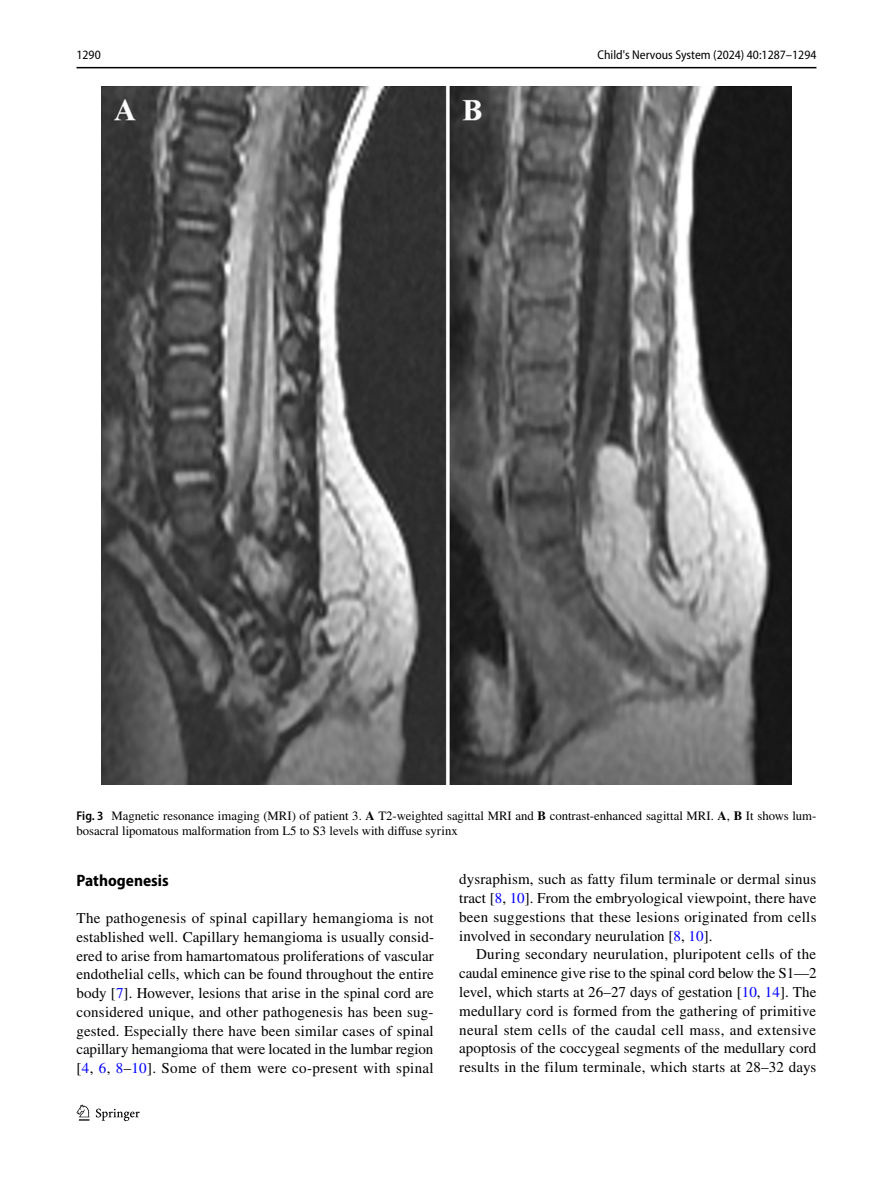
<style>
.page{position:relative;width:893px;height:1187px;background:#fff}
.page>*{position:absolute;margin:0;border:0;box-sizing:border-box;transform-origin:0 0}
.t1{font:700 semi-condensed 16.5px "Myriad Pro";color:#000}
.t2{font:15px/18.8px "STIX";letter-spacing:.015em;color:#000;text-align:justify}
.t3{font:12.75px/15px "STIX";color:#000}
.t4{font:semi-condensed 12.75px "Myriad Pro";color:#000}
.s1{font-family:"Myriad Pro";font-weight:600;font-stretch:semi-condensed}
.s2{font-weight:700}
.s3{color:#00f}
</style>
<div class="page">
<hr style="left:77px;top:67px;width:739px;height:1px;background:#000">
<svg style="left:77px;top:1104px;width:12px;height:16px"></svg>
<svg style="left:96px;top:1108px;width:44px;height:12px"></svg>
<img style="left:101px;top:87px;width:691px;height:697px">
<p class="t4" style="left:77px;top:48px;width:26px">1290</p>
<p class="t4" style="left:597px;top:48px;width:220px">Child's Nervous System (2024) 40:1287–1294</p>
<p class="t3" style="left:77px;top:808px;width:741px"><span class="s1">Fig. 3</span> Magnetic resonance imaging (MRI) of patient 3. <span class="s2">A</span> T2-weighted sagittal MRI and <span class="s2">B</span> contrast-enhanced sagittal MRI. <span class="s2">A</span>, <span class="s2">B</span> It shows lum&shy;bosacral lipomatous malformation from L5 to S3 levels with diffuse syrinx</p>
<p class="t1" style="left:77px;top:870px;width:94px">Pathogenesis</p>
<p class="t2" style="left:77px;top:909px;width:359px">The pathogenesis of spinal capillary hemangioma is not established well. Capillary hemangioma is usually consid&shy;ered to arise from hamartomatous proliferations of vascular endothelial cells, which can be found throughout the entire body [<span class="s3">7</span>]. However, lesions that arise in the spinal cord are considered unique, and other pathogenesis has been sug&shy;gested. Especially there have been similar cases of spinal capillary hemangioma that were located in the lumbar region [<span class="s3">4</span>, <span class="s3">6</span>, <span class="s3">8</span>–<span class="s3">10</span>]. Some of them were co-present with spinal</p>
<p class="t2" style="left:459px;top:871px;width:359px">dysraphism, such as fatty filum terminale or dermal sinus tract [<span class="s3">8</span>, <span class="s3">10</span>]. From the embryological viewpoint, there have been suggestions that these lesions originated from cells involved in secondary neurulation [<span class="s3">8</span>, <span class="s3">10</span>].</p>
<p class="t2" style="left:459px;top:946px;width:359px;text-indent:17px">During secondary neurulation, pluripotent cells of the caudal eminence give rise to the spinal cord below the S1—2 level, which starts at 26–27 days of gestation [<span class="s3">10</span>, <span class="s3">14</span>]. The medullary cord is formed from the gathering of primitive neural stem cells of the caudal cell mass, and extensive apoptosis of the coccygeal segments of the medullary cord results in the filum terminale, which starts at 28–32 days</p>
</div>
